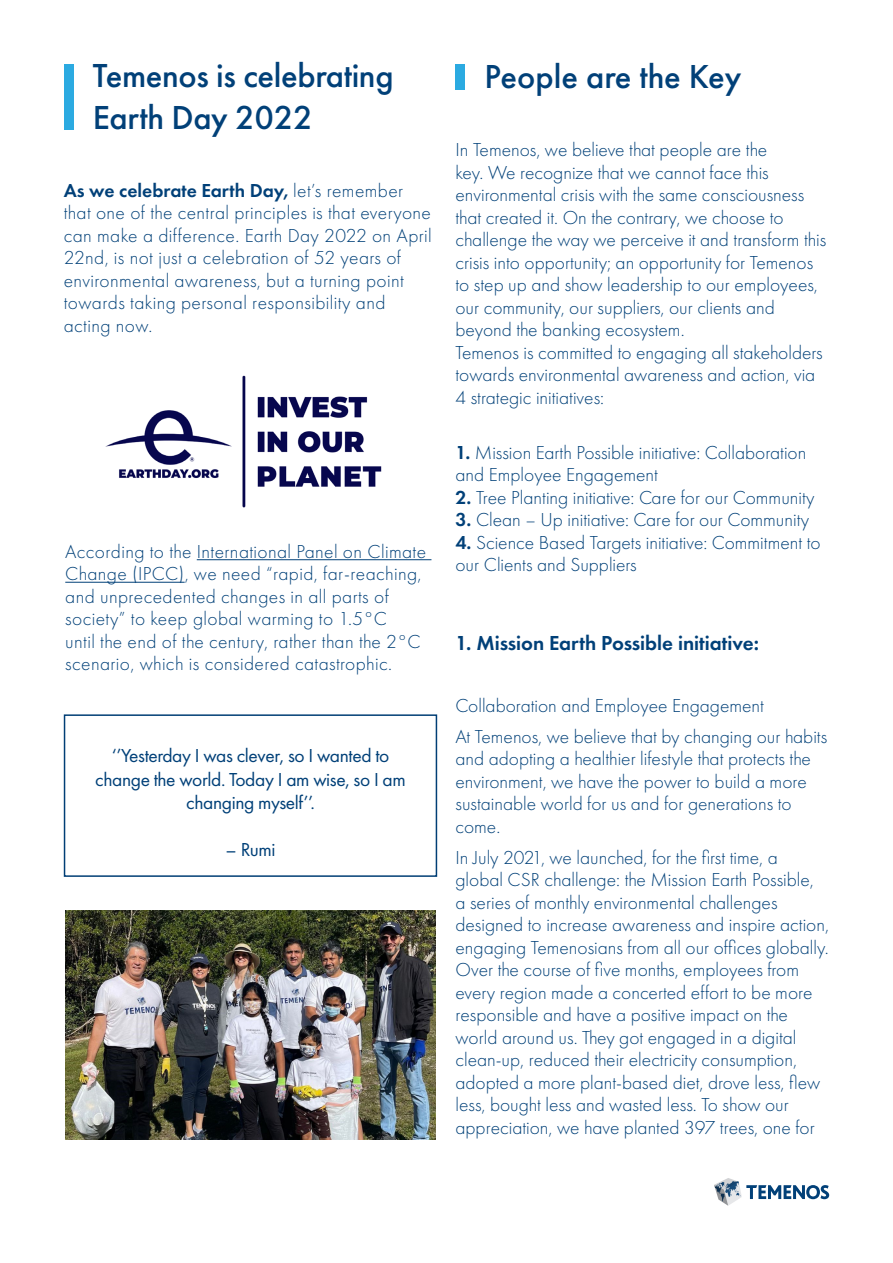
<style>
.page{position:relative;width:893px;height:1263px;background:#fff}
.page>*{position:absolute;margin:0;border:0;box-sizing:border-box;transform-origin:0 0}
.body{font:500 34.5px "Futura PT";letter-spacing:-.01em;color:#014078}
.body-2{font:600 21px "Futura PT";color:#014078}
.body-3{font:300 19.5px/22.5px "Futura PT";color:#014078}
.body-4{font:300 19.5px/22.5px "Futura PT";letter-spacing:.02em;color:#014078}
.t1{font:19.5px/23.4px "Futura PT";letter-spacing:-.02em;color:#014078;text-align:center}
.s1{font-weight:600}
</style>
<div class="page">
<svg style="left:714px;top:1178px;width:115px;height:28px"></svg>
<div style="left:455px;top:64px;width:10px;height:25px;background:#2baae1"></div>
<div style="left:64px;top:64px;width:10px;height:65px;background:#2baae1"></div>
<div style="left:64px;top:714px;width:373px;height:163px;border:2px solid #003e75"></div>
<img style="left:105px;top:375px;width:277px;height:133px">
<hr style="left:197px;top:559px;width:234px;height:1px;background:#014078">
<hr style="left:65px;top:582px;width:120px;height:1px;background:#014078">
<img style="left:65px;top:910px;width:371px;height:230px">
<p class="body" style="left:93px;top:55px;width:302px">Temenos is celebrating</p>
<p class="body" style="left:484px;top:56px;width:258px">People are the Key</p>
<p class="body" style="left:93px;top:97px;width:221px">Earth Day 2022</p>
<p class="body-3" style="left:455px;top:139px;width:372px">In Temenos, we believe that people are the<br>key. We recognize that we cannot face this environmental crisis with the same consciousness that created it. On the contrary, we choose to challenge the way we perceive it and transform this crisis into opportunity; an opportunity for Temenos to step up and show leadership to our employees, our community, our suppliers, our clients and beyond the banking ecosystem.</p>
<p class="body-3" style="left:455px;top:341px;width:369px">Temenos is committed to engaging all stakeholders towards environmental awareness and action, via<br>4 strategic initiatives:</p>
<p class="body-4" style="left:64px;top:179px;width:370px"><span class="s1">As we celebrate Earth Day,</span> let’s remember that one of the central principles is that everyone can make a difference. Earth Day 2022 on April 22nd, is not just a celebration of 52 years of environmental awareness, but a turning point towards taking personal responsibility and</p>
<p class="body-4" style="left:64px;top:314px;width:90px">acting now.</p>
<p class="body-4" style="left:65px;top:540px;width:362px">According to the International Panel on Climate Change (IPCC), we need “rapid, far-reaching, and unprecedented changes in all parts of society” to keep global warming to 1.5°C<br>until the end of the century, rather than the 2°C scenario, which is considered catastrophic.</p>
<p class="t1" style="left:95px;top:744px;width:312px">‘’Yesterday I was clever, so I wanted to change the world. Today I am wise, so I am changing myself’’.</p>
<p class="t1" style="left:226px;top:838px;width:51px">– Rumi</p>
<p class="body-3" style="left:455px;top:441px;width:352px"><span class="s1">1.</span> Mission Earth Possible initiative: Collaboration and Employee Engagement</p>
<p class="body-3" style="left:455px;top:486px;width:361px"><span class="s1">2.</span> Tree Planting initiative: Care for our Community</p>
<p class="body-3" style="left:455px;top:508px;width:355px"><span class="s1">3.</span> Clean – Up initiative: Care for our Community</p>
<p class="body-3" style="left:455px;top:531px;width:367px"><span class="s1">4.</span> Science Based Targets initiative: Commitment to our Clients and Suppliers</p>
<p class="body-2" style="left:455px;top:630px;width:305px">1. Mission Earth Possible initiative:</p>
<p class="body-3" style="left:455px;top:694px;width:310px">Collaboration and Employee Engagement</p>
<p class="body-3" style="left:455px;top:725px;width:373px">At Temenos, we believe that by changing our habits and adopting a healthier lifestyle that protects the environment, we have the power to build a more sustainable world for us and for generations to come.</p>
<p class="body-3" style="left:455px;top:846px;width:375px">In July 2021, we launched, for the first time, a global CSR challenge: the Mission Earth Possible,<br>a series of monthly environmental challenges designed to increase awareness and inspire action, engaging Temenosians from all our offices globally.<br>Over the course of five months, employees from every region made a concerted effort to be more responsible and have a positive impact on the world around us. They got engaged in a digital clean-up, reduced their electricity consumption, adopted a more plant-based diet, drove less, flew less, bought less and wasted less. To show our appreciation, we have planted 397 trees, one for</p>
</div>
